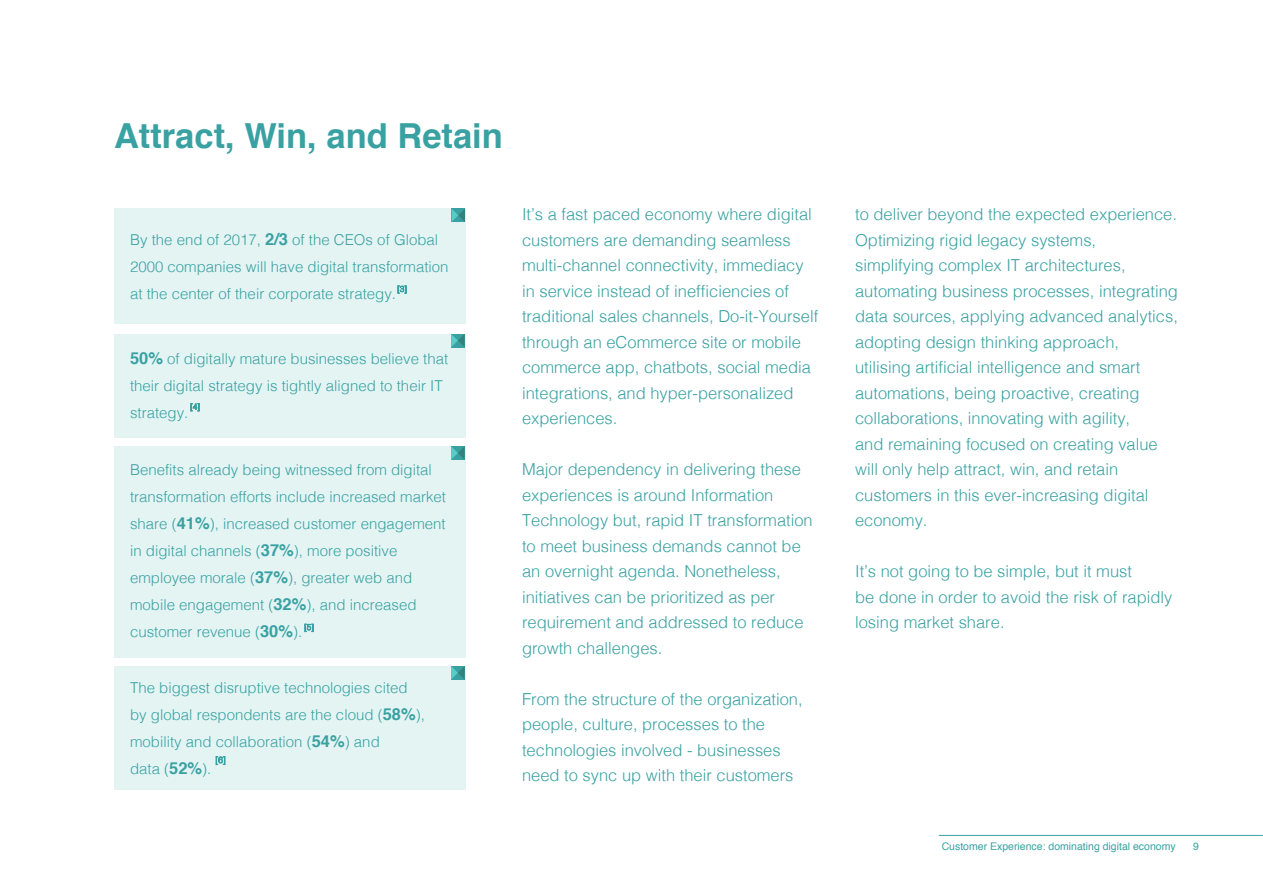
<style>
.page{position:relative;width:1263px;height:893px;background:#fff}
.page>*{position:absolute;margin:0;border:0;box-sizing:border-box;transform-origin:0 0}
.t1{font:700 34.5px "Helvetica";color:#3aa1a2}
.t2{font:300 16.5px/25.5px "Helvetica";color:#3aa1a2}
.t3{font:300 15px/27px "Helvetica";color:#3aa1a2}
.t4{font:10.5px "Helvetica";color:#3aa1a2}
.s1{font-weight:700;font-size:16.5px}
</style>
<div class="page">
<hr style="left:939px;top:835px;width:324px;height:1px;background:#3aa1a2">
<div style="left:114px;top:208px;width:351px;height:116px;background:#e3f4f3"></div>
<svg style="left:398px;top:286px;width:8px;height:7px"></svg>
<svg style="left:452px;top:209px;width:13px;height:13px"></svg>
<div style="left:114px;top:334px;width:351px;height:103px;background:#e3f4f3"></div>
<svg style="left:191px;top:403px;width:8px;height:8px"></svg>
<svg style="left:451px;top:334px;width:14px;height:13px"></svg>
<div style="left:114px;top:446px;width:351px;height:212px;background:#e3f4f3"></div>
<svg style="left:305px;top:624px;width:8px;height:8px"></svg>
<svg style="left:451px;top:446px;width:14px;height:14px"></svg>
<div style="left:114px;top:666px;width:351px;height:123px;background:#e3f4f3"></div>
<svg style="left:216px;top:756px;width:9px;height:9px"></svg>
<svg style="left:451px;top:666px;width:14px;height:14px"></svg>
<h1 class="t1" style="left:114px;top:121px;width:390px">Attract, Win, and Retain</h1>
<p class="t3" style="left:130px;top:228px;width:320px">By the end of 2017, <span class="s1">2/3</span> of the CEOs of Global<br>2000 companies will have digital transformation at the center of their corporate strategy.</p>
<p class="t3" style="left:130px;top:346px;width:320px"><span class="s1">50%</span> of digitally mature businesses believe that their digital strategy is tightly aligned to their IT strategy.</p>
<p class="t3" style="left:130px;top:458px;width:317px">Benefits already being witnessed from digital transformation efforts include increased market share (<span class="s1">41%</span>), increased customer engagement in digital channels (<span class="s1">37%</span>), more positive employee morale (<span class="s1">37%</span>), greater web and mobile engagement (<span class="s1">32%</span>), and increased customer revenue (<span class="s1">30%</span>).</p>
<p class="t3" style="left:130px;top:676px;width:296px">The biggest disruptive technologies cited by global respondents are the cloud (<span class="s1">58%</span>), mobility and collaboration (<span class="s1">54%</span>) and<br>data (<span class="s1">52%</span>).</p>
<p class="t2" style="left:522px;top:203px;width:298px">It’s a fast paced economy where digital customers are demanding seamless multi-channel connectivity, immediacy in service instead of inefficiencies of traditional sales channels, Do-it-Yourself through an eCommerce site or mobile commerce app, chatbots, social media integrations, and hyper-personalized experiences.</p>
<p class="t2" style="left:522px;top:458px;width:292px">Major dependency in delivering these experiences is around Information Technology but, rapid IT transformation to meet business demands cannot be an overnight agenda. Nonetheless, initiatives can be prioritized as per requirement and addressed to reduce growth challenges.</p>
<p class="t2" style="left:522px;top:688px;width:282px">From the structure of the organization, people, culture, processes to the technologies involved - businesses need to sync up with their customers</p>
<p class="t2" style="left:855px;top:203px;width:324px">to deliver beyond the expected experience.<br>Optimizing rigid legacy systems, simplifying complex IT architectures, automating business processes, integrating data sources, applying advanced analytics, adopting design thinking approach, utilising artificial intelligence and smart automations, being proactive, creating collaborations, innovating with agility,<br>and remaining focused on creating value will only help attract, win, and retain customers in this ever-increasing digital economy.</p>
<p class="t2" style="left:855px;top:560px;width:319px">It’s not going to be simple, but it must<br>be done in order to avoid the risk of rapidly losing market share.</p>
<p class="t4" style="left:942px;top:842px;width:236px">Customer Experience: dominating digital economy</p>
<p class="t4" style="left:1193px;top:842px;width:7px">9</p>
</div>
